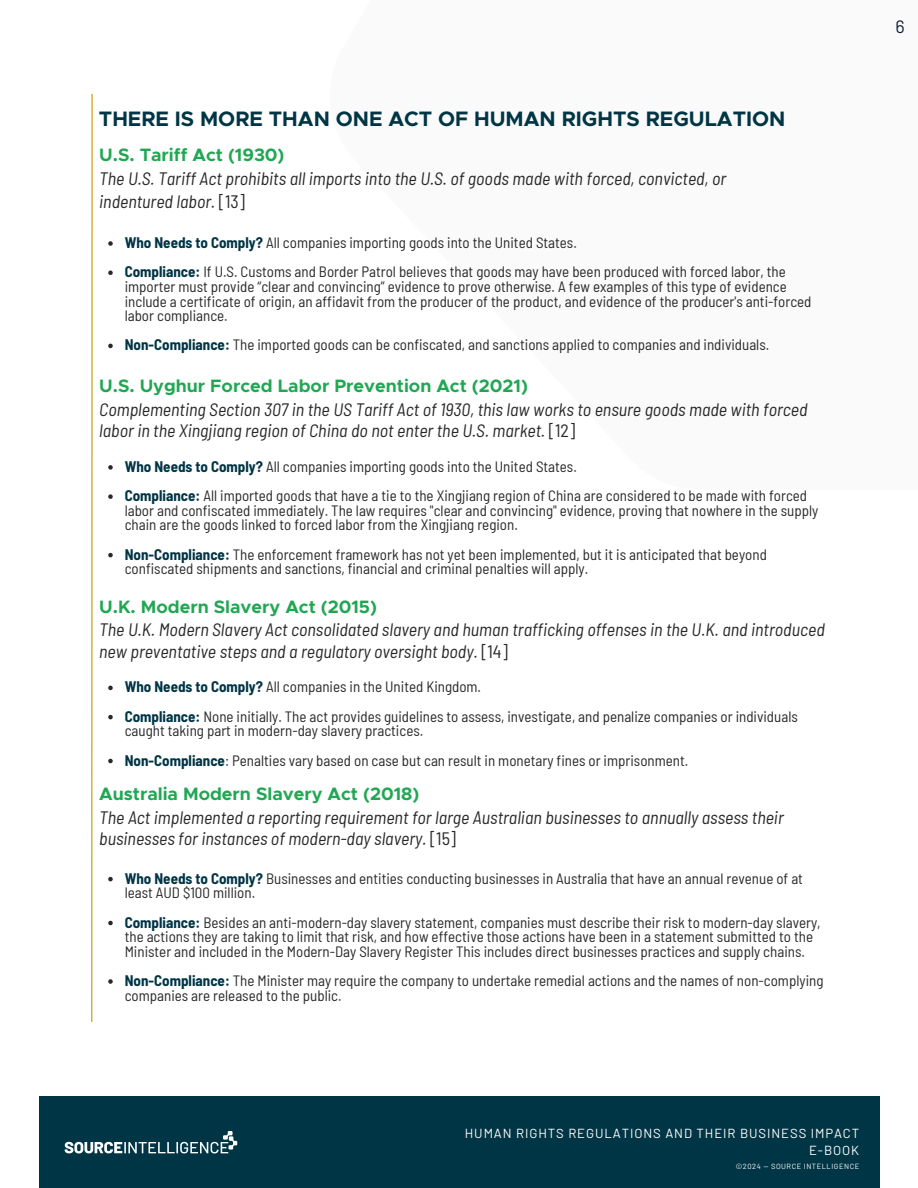
<style>
.page{position:relative;width:918px;height:1188px;background:#fff}
.page>*{position:absolute;margin:0;border:0;box-sizing:border-box;transform-origin:0 0}
.t1{font:700 21px "Metropolis";color:#003545}
.t2{font:italic semi-condensed 18px/23.7px "Barlow";color:#292929}
.t3{font:18px "Barlow";color:#112037}
.t4{font:semi-condensed 15px/14.7px "Barlow";color:#292929}
.t5{font:13.05px/17.4px "Barlow";letter-spacing:.07em;color:#fff;text-align:right}
.t6{font:7.5px "Barlow";letter-spacing:.07em;color:#fff}
.s1{font-family:"Metropolis";font-weight:700;font-style:normal;font-stretch:normal;color:#21a753}
.s2{font-style:normal}
.s3{font-weight:700;color:#003545}
.s4{color:#003545}
</style>
<div class="page">
<hr style="left:91px;top:94px;width:2px;height:928px;background:#c39700">
<div style="left:39px;top:1096px;width:840px;height:92px;background:#003545"></div>
<div style="left:330px;top:0;width:588px;height:489px;background:#f8f8f8"></div>
<svg style="left:65px;top:1131px;width:172px;height:22px"></svg>
<svg style="left:108px;top:241px;width:5px;height:5px"></svg>
<svg style="left:108px;top:271px;width:5px;height:4px"></svg>
<svg style="left:108px;top:344px;width:5px;height:4px"></svg>
<svg style="left:108px;top:465px;width:5px;height:5px"></svg>
<svg style="left:108px;top:494px;width:5px;height:5px"></svg>
<svg style="left:108px;top:553px;width:5px;height:4px"></svg>
<svg style="left:108px;top:686px;width:5px;height:4px"></svg>
<svg style="left:108px;top:715px;width:5px;height:4px"></svg>
<svg style="left:108px;top:759px;width:5px;height:4px"></svg>
<svg style="left:108px;top:877px;width:5px;height:4px"></svg>
<svg style="left:108px;top:921px;width:5px;height:4px"></svg>
<svg style="left:108px;top:979px;width:5px;height:5px"></svg>
<p class="t1" style="left:99px;top:110px;width:688px">THERE IS MORE THAN ONE ACT OF HUMAN RIGHTS REGULATION</p>
<p class="t2" style="left:99px;top:143px;width:628px;line-height:23.1px"><span class="s1">U.S. Tariff Act (1930)<br></span>The U.S. Tariff Act prohibits all imports into the U.S. of goods made with forced, convicted, or indentured labor. <span class="s2">[13]</span></p>
<p class="t4" style="left:125px;top:227px;width:663px;line-height:29.2px"><span class="s3">Who Needs to Comply?</span> All companies importing goods into the United States.<br><span class="s3">Compliance:</span> If U.S. Customs and Border Patrol believes that goods may have been produced with forced labor, the</p>
<p class="t4" style="left:125px;top:279px;width:664px">importer must provide “clear and convincing” evidence to prove otherwise. A few examples of this type of evidence</p>
<h2 class="t4" style="left:125px;top:293px;width:688px">include a certificate of origin, an affidavit from the producer of the product, and evidence of the producer's anti-forced labor compliance.</h2>
<h2 class="t4" style="left:125px;top:337px;width:646px"><span class="s3">Non-Compliance:</span> The imported goods can be confiscated, and sanctions applied to companies and individuals.</h2>
<p class="t2" style="left:99px;top:373px;width:710px"><span class="s1">U.S. Uyghur Forced Labor Prevention Act (2021)<br></span>Complementing Section 307 in the US Tariff Act of 1930, this law works to ensure goods made with forced</p>
<p class="t2" style="left:99px;top:418px;width:477px">labor in the Xingjiang region of China do not enter the U.S. market. <span class="s2">[12]</span></p>
<p class="t4" style="left:125px;top:459px;width:454px"><span class="s3">Who Needs to Comply?</span> All companies importing goods into the United States.</p>
<p class="t4" style="left:125px;top:488px;width:695px"><span class="s3">Compliance:</span> All imported goods that have a tie to the Xingjiang region of China are considered to be made with forced labor and confiscated immediately. The law requires "clear and convincing" evidence, proving that nowhere in the supply chain are the goods linked to forced labor from the Xingjiang region.</p>
<h2 class="t4" style="left:125px;top:546px;width:644px"><span class="s3">Non-Compliance:</span> The enforcement framework has not yet been implemented, but it is anticipated that beyond confiscated shipments and sanctions, financial and criminal penalties will apply.</h2>
<p class="t2" style="left:99px;top:593px;width:727px"><span class="s1">U.K. Modern Slavery Act (2015)<br></span>The U.K. Modern Slavery Act consolidated slavery and human trafficking offenses in the U.K. and introduced</p>
<p class="t2" style="left:99px;top:638px;width:410px">new preventative steps and a regulatory oversight body. <span class="s2">[14]</span></p>
<p class="t4" style="left:125px;top:679px;width:358px"><span class="s3">Who Needs to Comply?</span> All companies in the United Kingdom.</p>
<p class="t4" style="left:125px;top:708px;width:675px"><span class="s3">Compliance:</span> None initially. The act provides guidelines to assess, investigate, and penalize companies or individuals caught taking part in modern-day slavery practices.</p>
<h3 class="t4" style="left:125px;top:752px;width:565px"><span class="s3">Non-Compliance</span><span class="s4">:</span> Penalties vary based on case but can result in monetary fines or imprisonment.</h3>
<p class="t2" style="left:99px;top:781px;width:686px"><span class="s1">Australia Modern Slavery Act (2018)<br></span>The Act implemented a reporting requirement for large Australian businesses to annually assess their</p>
<p class="t2" style="left:99px;top:826px;width:358px">businesses for instances of modern-day slavery. <span class="s2">[15]</span></p>
<p class="t4" style="left:125px;top:870px;width:680px"><span class="s3">Who Needs to Comply?</span> Businesses and entities conducting businesses in Australia that have an annual revenue of at least AUD $100 million.</p>
<p class="t4" style="left:125px;top:914px;width:697px"><span class="s3">Compliance:</span> Besides an anti-modern-day slavery statement, companies must describe their risk to modern-day slavery, the actions they are taking to limit that risk, and how effective those actions have been in a statement submitted to the<br>Minister and included in the Modern-Day Slavery Register This includes direct businesses practices and supply chains.</p>
<p class="t4" style="left:125px;top:973px;width:700px"><span class="s3">Non-Compliance:</span> The Minister may require the company to undertake remedial actions and the names of non-complying companies are released to the public.</p>
<p class="t3" style="left:895px;top:15px;width:11px">6</p>
<h2 class="t5" style="left:465px;top:1124px;width:396px">HUMAN RIGHTS REGULATIONS AND THEIR BUSINESS IMPACT<br>E-BOOK</h2>
<h1 class="t6" style="left:736px;top:1161px;width:125px">©2024 — SOURCE INTELLIGENCE</h1>
</div>
